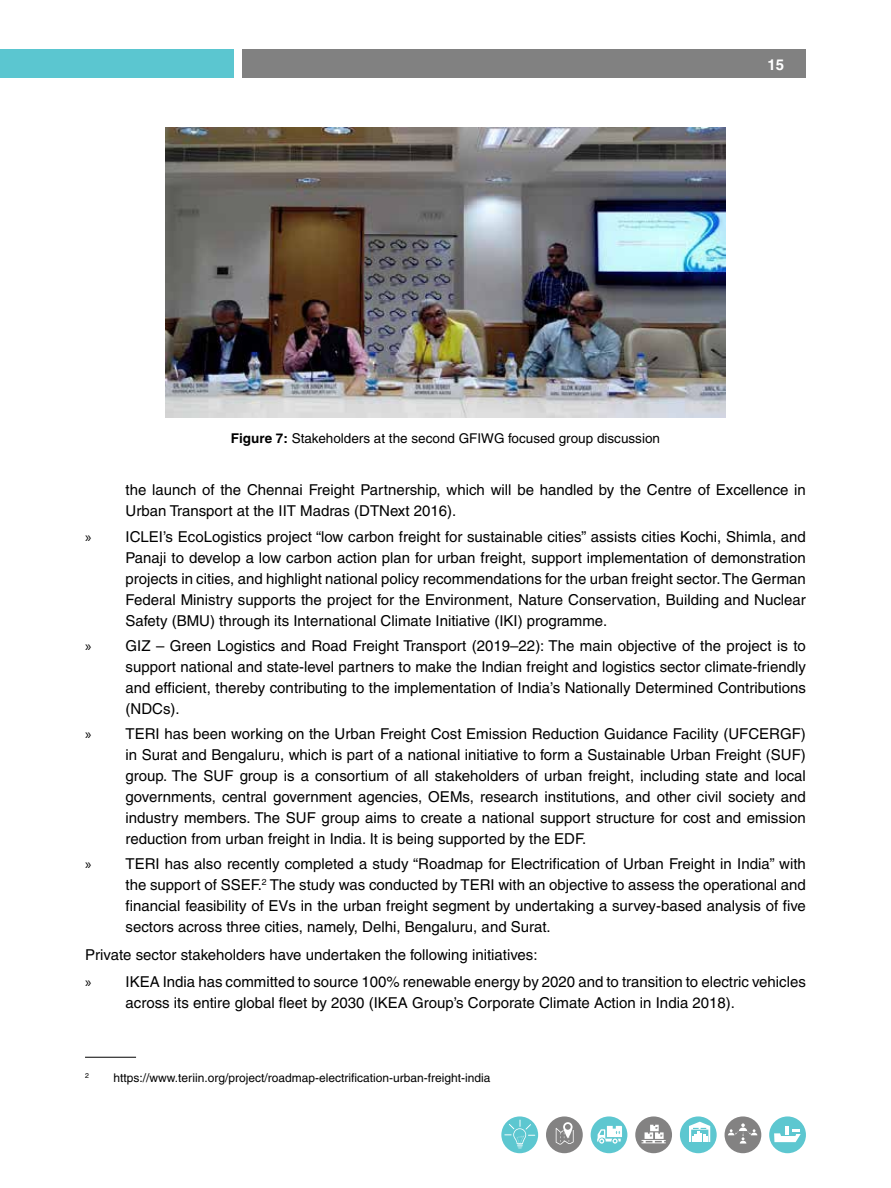
<style>
.page{position:relative;width:891px;height:1188px;background:#fff}
.page>*{position:absolute;margin:0;border:0;box-sizing:border-box;transform-origin:0 0}
.t1{font:15px/21px "Helvetica CE";color:#000;text-align:justify}
.t2{font:700 15px "Helvetica CE";color:#fff}
.t3{font:13.5px "Helvetica CE";color:#000}
.t4{font:12px "Helvetica CE";color:#000}
.t5{font:7.05px "Helvetica CE";color:#000}
.s1{font-weight:700}
.s2{font-family:"Myriad Pro"}
</style>
<div class="page">
<div style="left:0;top:50px;width:234px;height:28px;background:#5bc6d0"></div>
<div style="left:242px;top:50px;width:564px;height:28px;background:#818181"></div>
<svg style="left:501px;top:1116px;width:37px;height:37px"></svg>
<div style="left:546px;top:1116px;width:37px;height:37px;background:#838282;border-radius:50%"></div>
<div style="left:591px;top:1116px;width:36px;height:37px;background:#5dc7d0;border-radius:50%"></div>
<div style="left:635px;top:1116px;width:37px;height:37px;background:#838282;border-radius:50%"></div>
<div style="left:680px;top:1116px;width:37px;height:37px;background:#5dc7d0;border-radius:50%"></div>
<div style="left:725px;top:1116px;width:36px;height:37px;background:#838282;border-radius:50%"></div>
<div style="left:769px;top:1116px;width:37px;height:37px;background:#5dc7d0;border-radius:50%"></div>
<svg style="left:504px;top:1120px;width:31px;height:29px"></svg>
<svg style="left:556px;top:1122px;width:18px;height:23px"></svg>
<svg style="left:597px;top:1126px;width:25px;height:18px"></svg>
<svg style="left:728px;top:1123px;width:29px;height:21px"></svg>
<svg style="left:689px;top:1122px;width:21px;height:20px"></svg>
<svg style="left:642px;top:1125px;width:24px;height:18px"></svg>
<svg style="left:774px;top:1126px;width:27px;height:16px"></svg>
<img style="left:166px;top:128px;width:559px;height:289px">
<hr style="left:85px;top:1057px;width:51px;height:1px;background:#000">
<p class="t2" style="left:768px;top:55px;width:18px">15</p>
<p class="t3" style="left:231px;top:431px;width:431px"><span class="s1">Figure 7:</span> Stakeholders at the second GFIWG focused group discussion</p>
<p class="t1" style="left:126px;top:479px;width:682px">the launch of the Chennai Freight Partnership, which will be handled by the Centre of Excellence in<br>Urban Transport at the IIT Madras (DTNext 2016).</p>
<p class="t1" style="left:126px;top:526px;width:682px;text-indent:-40px"><span class="s2">»</span> ICLEI’s EcoLogistics project “low carbon freight for sustainable cities” assists cities Kochi, Shimla, and Panaji to develop a low carbon action plan for urban freight, support implementation of demonstration projects in cities, and highlight national policy recommendations for the urban freight sector. The German Federal Ministry supports the project for the Environment, Nature Conservation, Building and Nuclear Safety (BMU) through its International Climate Initiative (IKI) programme.</p>
<p class="t1" style="left:126px;top:635px;width:682px;text-indent:-41px"><span class="s2">»</span> GIZ – Green Logistics and Road Freight Transport (2019–22): The main objective of the project is to support national and state-level partners to make the Indian freight and logistics sector climate-friendly and efficient, thereby contributing to the implementation of India’s Nationally Determined Contributions (NDCs).</p>
<p class="t1" style="left:126px;top:723px;width:682px;text-indent:-40px"><span class="s2">»</span> TERI has been working on the Urban Freight Cost Emission Reduction Guidance Facility (UFCERGF) in Surat and Bengaluru, which is part of a national initiative to form a Sustainable Urban Freight (SUF) group. The SUF group is a consortium of all stakeholders of urban freight, including state and local governments, central government agencies, OEMs, research institutions, and other civil society and industry members. The SUF group aims to create a national support structure for cost and emission reduction from urban freight in India. It is being supported by the EDF.</p>
<p class="t1" style="left:126px;top:853px;width:682px;text-indent:-40px"><span class="s2">»</span> TERI has also recently completed a study “Roadmap for Electrification of Urban Freight in India” with the support of SSEF.<sup>2</sup> The study was conducted by TERI with an objective to assess the operational and financial feasibility of EVs in the urban freight segment by undertaking a survey-based analysis of five sectors across three cities, namely, Delhi, Bengaluru, and Surat.</p>
<p class="t1" style="left:85px;top:941px;width:722px;line-height:27.3px">Private sector stakeholders have undertaken the following initiatives:<br><span class="s2">»</span> IKEA India has committed to source 100% renewable energy by 2020 and to transition to electric vehicles</p>
<p class="t1" style="left:126px;top:992px;width:611px">across its entire global fleet by 2030 (IKEA Group’s Corporate Climate Action in India 2018).</p>
<p class="t5" style="left:85px;top:1071px;width:5px">2</p>
<p class="t4" style="left:114px;top:1071px;width:379px">https://www.teriin.org/project/roadmap-electrification-urban-freight-india</p>
</div>
